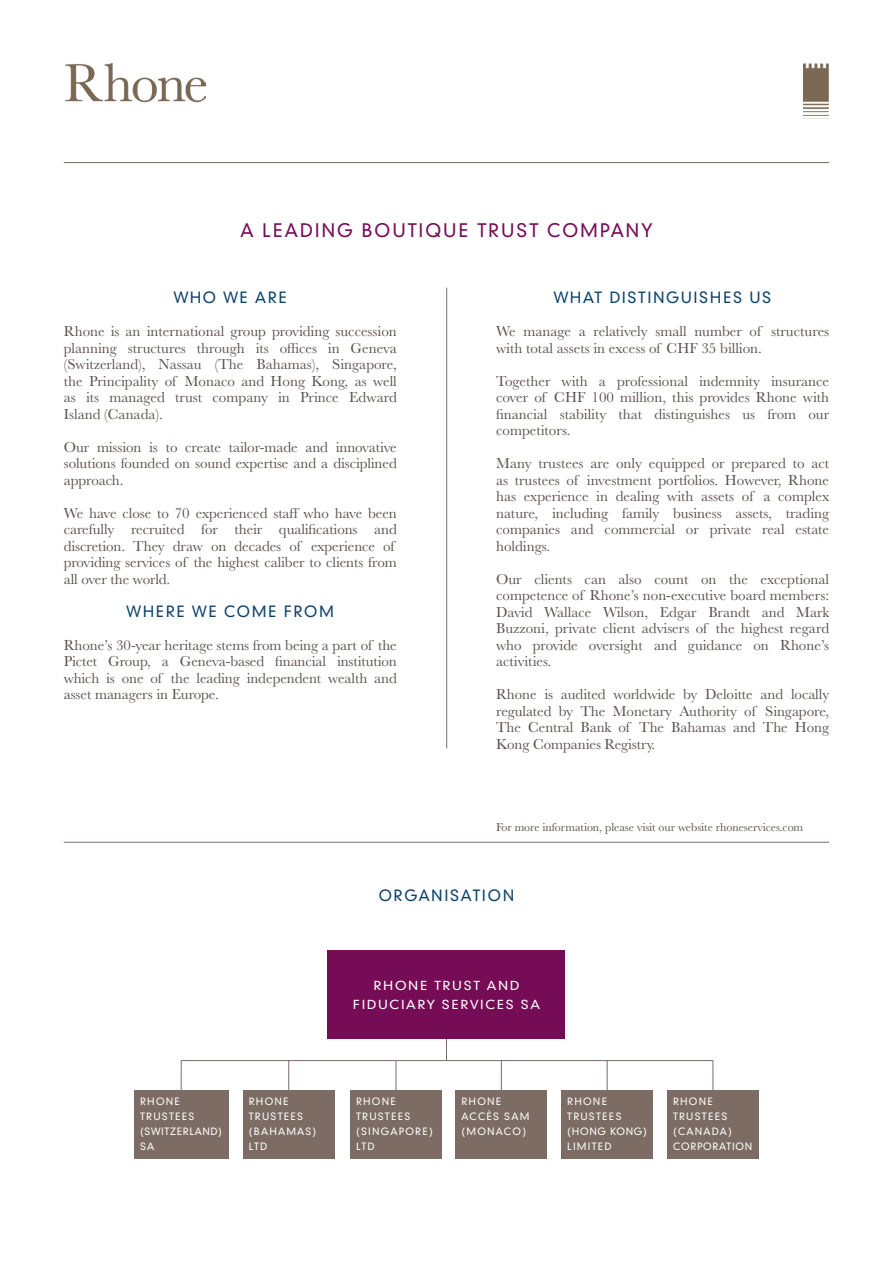
<style>
.page{position:relative;width:893px;height:1263px;background:#fff}
.page>*{position:absolute;margin:0;border:0;box-sizing:border-box;transform-origin:0 0}
.t1{font:18px "Geometric 706 BT Medium B";letter-spacing:.1em;color:#770c56}
.t2{font:15px/16.5px "Baskerville MT Std";letter-spacing:-.005em;color:#5b4f4a;text-align:justify}
.t3{font:15px "Geometric 706 BT Medium B";letter-spacing:.1em;color:#0d4269}
.t4{font:12px "Baskerville MT Std";letter-spacing:-.005em;color:#5b4f4a}
.t5{font:12px/18.3px "Geometric 706 BT Medium B";letter-spacing:.12em;color:#fff;text-align:center;scale:1.1 1}
.t6{font:9.75px/15px "Geometric 706 BT Medium B";letter-spacing:.12em;color:#fff}
</style>
<div class="page">
<img style="left:65px;top:63px;width:141px;height:40px">
<hr style="left:446px;top:288px;width:1px;height:460px;background:#7c6c64">
<hr style="left:64px;top:162px;width:765px;height:1px;background:#7c6c64">
<svg style="left:446px;top:1038px;width:1px;height:22px"></svg>
<div style="left:328px;top:950px;width:237px;height:88px;background:#770c56"></div>
<div style="left:134px;top:1091px;width:94px;height:68px;background:#7c6c64"></div>
<div style="left:243px;top:1091px;width:92px;height:68px;background:#7c6c64"></div>
<div style="left:350px;top:1091px;width:92px;height:68px;background:#7c6c64"></div>
<div style="left:455px;top:1091px;width:92px;height:68px;background:#7c6c64"></div>
<div style="left:561px;top:1091px;width:92px;height:68px;background:#7c6c64"></div>
<div style="left:667px;top:1091px;width:92px;height:68px;background:#7c6c64"></div>
<hr style="left:181px;top:1061px;width:1px;height:31px;background:#7c6c64">
<hr style="left:288px;top:1061px;width:1px;height:30px;background:#7c6c64">
<hr style="left:396px;top:1061px;width:1px;height:30px;background:#7c6c64">
<hr style="left:607px;top:1061px;width:1px;height:30px;background:#7c6c64">
<hr style="left:713px;top:1061px;width:1px;height:30px;background:#7c6c64">
<hr style="left:501px;top:1061px;width:1px;height:30px;background:#7c6c64">
<hr style="left:64px;top:842px;width:765px;height:1px;background:#7c6c64">
<img style="left:804px;top:63px;width:25px;height:56px">
<hr style="left:181px;top:1060px;width:532px;height:1px;background:#7c6c64">
<p class="t1" style="left:241px;top:218px;width:413px">A LEADING BOUTIQUE TRUST COMPANY</p>
<p class="t3" style="left:174px;top:287px;width:115px">WHO WE ARE</p>
<p class="t2" style="left:64px;top:323px;width:335px">Rhone is an international group providing succession planning structures through its offices in Geneva (Switzerland), Nassau (The Bahamas), Singapore, the Principality of Monaco and Hong Kong, as well as its managed trust company in Prince Edward Island (Canada).</p>
<p class="t2" style="left:64px;top:438px;width:335px">Our mission is to create tailor-made and innovative solutions founded on sound expertise and a disciplined approach.</p>
<p class="t2" style="left:64px;top:504px;width:335px;text-align:left">We have close to 70 experienced staff who have been carefully recruited for their qualifications and discretion. They draw on decades of experience of providing services of the highest caliber to clients from all over the world.</p>
<p class="t3" style="left:127px;top:601px;width:209px">WHERE WE COME FROM</p>
<p class="t2" style="left:64px;top:636px;width:335px">Rhone’s 30-year heritage stems from being a part of the Pictet Group, a Geneva-based financial institution which is one of the leading independent wealth and asset managers in Europe.</p>
<p class="t3" style="left:554px;top:287px;width:219px">WHAT DISTINGUISHES US</p>
<p class="t2" style="left:496px;top:323px;width:335px">We manage a relatively small number of structures with total assets in excess of CHF 35 billion.</p>
<p class="t2" style="left:496px;top:372px;width:335px">Together with a professional indemnity insurance cover of CHF 100 million, this provides Rhone with financial stability that distinguishes us from our competitors.</p>
<p class="t2" style="left:496px;top:455px;width:335px">Many trustees are only equipped or prepared to act as trustees of investment portfolios. However, Rhone has experience in dealing with assets of a complex nature, including family business assets, trading companies and commercial or private real estate holdings.</p>
<p class="t2" style="left:496px;top:570px;width:335px">Our clients can also count on the exceptional competence of Rhone’s non-executive board members:<br>David Wallace Wilson, Edgar Brandt and Mark Buzzoni, private client advisers of the highest regard who provide oversight and guidance on Rhone’s activities.</p>
<p class="t2" style="left:496px;top:686px;width:335px">Rhone is audited worldwide by Deloitte and locally regulated by The Monetary Authority of Singapore, The Central Bank of The Bahamas and The Hong Kong Companies Registry.</p>
<p class="t4" style="left:496px;top:820px;width:309px">For more information, please visit our website rhoneservices.com</p>
<p class="t3" style="left:379px;top:885px;width:137px">ORGANISATION</p>
<p class="t5" style="left:353px;top:976px;width:172px">RHONE TRUST AND<br>FIDUCIARY SERVICES SA</p>
<p class="t6" style="left:140px;top:1093px;width:84px">RHONE<br>TRUSTEES (SWITZERLAND)<br>SA</p>
<p class="t6" style="left:249px;top:1093px;width:69px">RHONE<br>TRUSTEES (BAHAMAS)<br>LTD</p>
<p class="t6" style="left:356px;top:1093px;width:79px">RHONE<br>TRUSTEES (SINGAPORE)<br>LTD</p>
<p class="t6" style="left:461px;top:1093px;width:69px">RHONE<br>ACCÈS SAM (MONACO)</p>
<p class="t6" style="left:567px;top:1093px;width:81px">RHONE<br>TRUSTEES (HONG KONG)<br>LIMITED</p>
<p class="t6" style="left:673px;top:1093px;width:81px">RHONE<br>TRUSTEES (CANADA)<br>CORPORATION</p>
</div>
